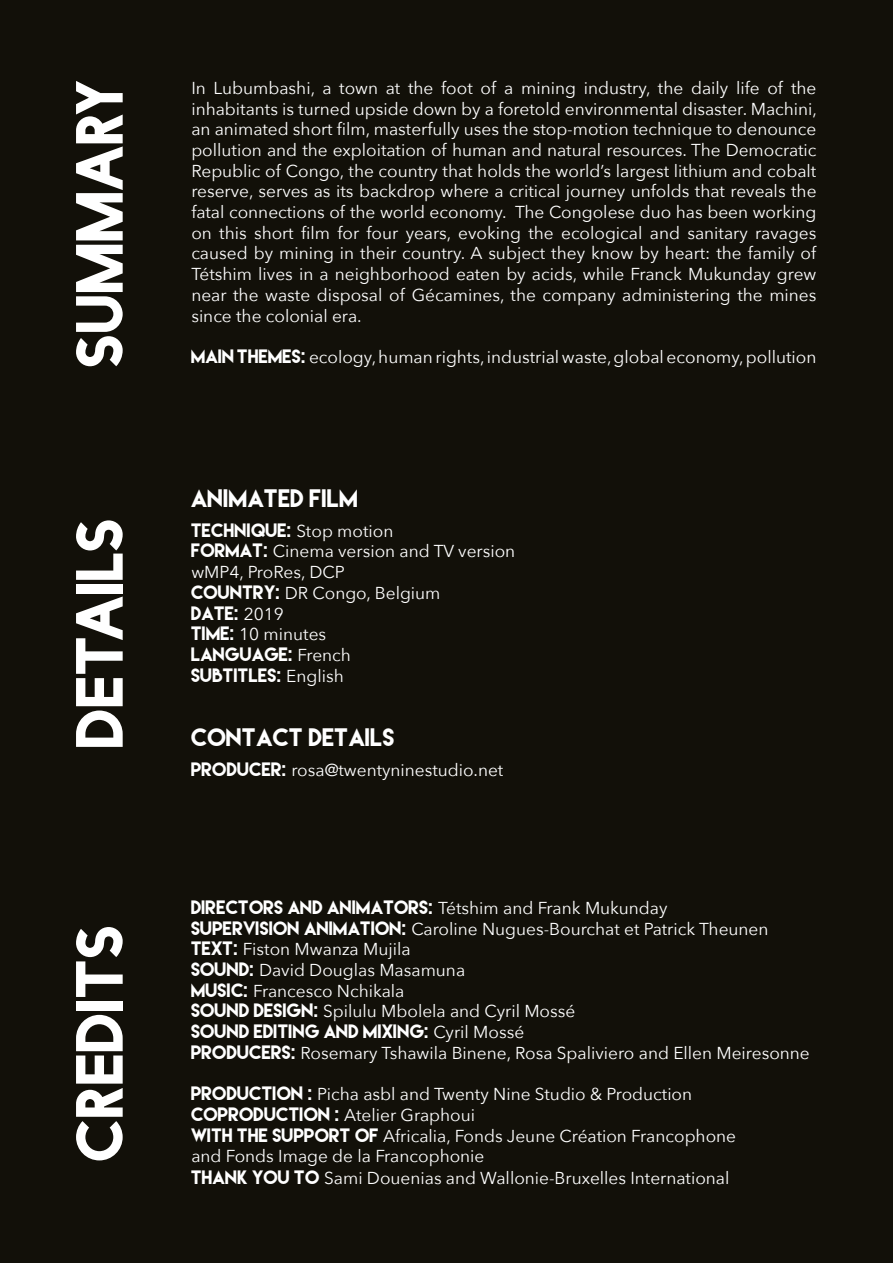
<style>
.page{position:relative;width:893px;height:1263px;background:#121009}
.page>*{position:absolute;margin:0;border:0;box-sizing:border-box;transform-origin:0 0}
.t1{font:61.5px "Facile Sans";color:#fff}
.t2{font:22.5px "Lemon Milk";color:#fff}
.t3{font:17.25px/20.7px "Avenir Next";color:#fff}
.t4{font:17.25px/20.7px "Lemon Milk";color:#fff}
.s1{font-family:"Lemon Milk"}
.s2{font-family:"Avenir Next"}
</style>
<div class="page">
<h1 class="t1" style="left:65px;top:366px;width:291px;rotate:-90deg">summary</h1>
<p class="t3" style="left:191px;top:77px;width:627px;text-align:justify">In Lubumbashi, a town at the foot of a mining industry, the daily life of the inhabitants is turned upside down by a foretold environmental disaster. Machini, an animated short film, masterfully uses the stop-motion technique to denounce pollution and the exploitation of human and natural resources. The Democratic Republic of Congo, the country that holds the world’s largest lithium and cobalt reserve, serves as its backdrop where a critical journey unfolds that reveals the fatal connections of the world economy. The Congolese duo has been working on this short film for four years, evoking the ecological and sanitary ravages caused by mining in their country. A subject they know by heart: the family of Tétshim lives in a neighborhood eaten by acids, while Franck Mukunday grew near the waste disposal of Gécamines, the company administering the mines since the colonial era.</p>
<p class="t3" style="left:191px;top:346px;width:627px"><span class="s1">MAIN THEMES:</span> ecology, human rights, industrial waste, global economy, pollution</p>
<h1 class="t1" style="left:65px;top:747px;width:232px;rotate:-90deg">details</h1>
<h1 class="t1" style="left:65px;top:1160px;width:239px;rotate:-90deg">credits</h1>
<h2 class="t2" style="left:191px;top:487px;width:169px">ANIMATED FILM</h2>
<p class="t4" style="left:191px;top:520px;width:204px">TECHNIQUE: <span class="s2">Stop motion</span></p>
<p class="t3" style="left:191px;top:540px;width:325px"><span class="s1">FORMAT:</span> Cinema version and TV version wMP4, ProRes, DCP<br><span class="s1">COUNTRY:</span> DR Congo, Belgium</p>
<p class="t4" style="left:191px;top:602px;width:94px">DATE: <span class="s2">2019</span></p>
<p class="t3" style="left:191px;top:623px;width:136px"><span class="s1">TIME:</span> 10 minutes</p>
<p class="t4" style="left:191px;top:644px;width:161px">LANGUAGE: <span class="s2">French<br></span>SUBTITLES: <span class="s2">English</span></p>
<h2 class="t2" style="left:191px;top:726px;width:205px">CONTACT DETAILS</h2>
<p class="t3" style="left:191px;top:759px;width:314px"><span class="s1">PRODUCER:</span> rosa@twentyninestudio.net</p>
<p class="t3" style="left:191px;top:897px;width:579px"><span class="s1">DIRECTORS AND ANIMATORS:</span> Tétshim and Frank Mukunday <span class="s1">SUPERVISION ANIMATION:</span> Caroline Nugues-Bourchat et Patrick Theunen <span class="s1">TEXT:</span> Fiston Mwanza Mujila<br><span class="s1">SOUND:</span> David Douglas Masamuna<br><span class="s1">MUSIC:</span> Francesco Nchikala<br><span class="s1">SOUND DESIGN:</span> Spilulu Mbolela and Cyril Mossé</p>
<p class="t4" style="left:191px;top:1021px;width:334px">SOUND EDITING AND MIXING: <span class="s2">Cyril Mossé</span></p>
<p class="t3" style="left:191px;top:1042px;width:620px"><span class="s1">PRODUCERS:</span> Rosemary Tshawila Binene, Rosa Spaliviero and Ellen Meiresonne</p>
<p class="t3" style="left:191px;top:1083px;width:546px"><span class="s1">PRODUCTION :</span> Picha asbl and Twenty Nine Studio &amp; Production <span class="s1">COPRODUCTION :</span> Atelier Graphoui<br><span class="s1">WITH THE SUPPORT OF</span> Africalia, Fonds Jeune Création Francophone and Fonds Image de la Francophonie<br><span class="s1">THANK YOU TO</span> Sami Douenias and Wallonie-Bruxelles International</p>
</div>
